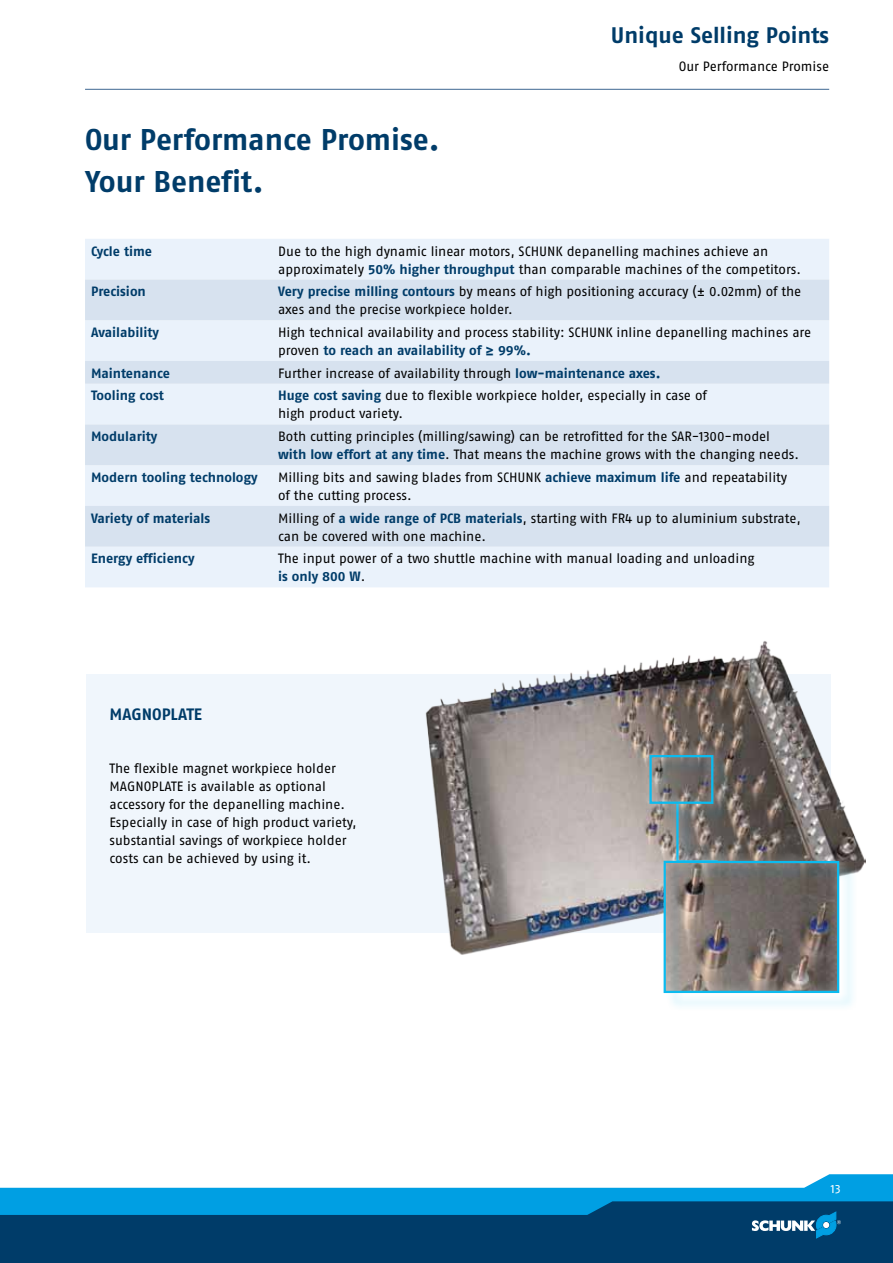
<style>
.page{position:relative;width:893px;height:1263px;background:#fff}
.page>*{position:absolute;margin:0;border:0;box-sizing:border-box;transform-origin:0 0}
.t1{font:700 30px/41.7px "SCHUNK Fago Pro";letter-spacing:-.005em;color:#003c69}
.t2{font:700 22.5px "SCHUNK Fago Pro";color:#003c69}
.t3{font:700 16.5px "SCHUNK Fago Pro";color:#003c69}
.t4{font:13.5px/18px "SCHUNK Fago Pro";color:#000}
.t5{font:700 13.5px "SCHUNK Fago Pro";color:#003c69}
.t6{font:12px "SCHUNK Fago Pro";color:#fff}
.s1{font-weight:700;color:#003c69}
</style>
<div class="page">
<div style="left:0;top:1193px;width:893px;height:70px;background:#003c69"></div>
<svg style="left:0;top:1174px;width:893px;height:64px"></svg>
<hr style="left:85px;top:89px;width:744px;height:1px;background:#3f6892">
<div style="left:85px;top:239px;width:744px;height:348px;background:#eaf2fb"></div>
<svg style="left:85px;top:279px;width:744px;height:268px;background:#dfe9f4"></svg>
<div style="left:86px;top:674px;width:744px;height:259px;background:#f0f6fc"></div>
<img style="left:425px;top:641px;width:440px;height:314px">
<div style="left:679px;top:806px;width:57px;height:75px;background:#0bbbef;opacity:.29"></div>
<div style="left:666px;top:795px;width:60px;height:77px;background:#fff;opacity:.75"></div>
<div style="left:652px;top:757px;width:80px;height:66px;background:#0bbbef;opacity:.29"></div>
<div style="left:640px;top:745px;width:83px;height:68px;background:#fff;opacity:.75"></div>
<svg style="left:648px;top:754px;width:72px;height:110px;background:#788182"></svg>
<div style="left:666px;top:863px;width:192px;height:148px;background:#f5fcfe"></div>
<div style="left:654px;top:851px;width:195px;height:152px;background:#fff;opacity:.75"></div>
<div style="left:664px;top:861px;width:175px;height:132px;border:2px solid #0bbbef"></div>
<h2 class="t2" style="left:611px;top:22px;width:220px">Unique Selling Points</h2>
<h1 class="t1" style="left:85px;top:119px;width:356px">Our Performance Promise.<br>Your Benefit.</h1>
<p class="t4" style="left:679px;top:57px;width:152px">Our Performance Promise</p>
<p class="t5" style="left:91px;top:243px;width:63px">Cycle time</p>
<p class="t4" style="left:278px;top:242px;width:524px">Due to the high dynamic linear motors, SCHUNK depanelling machines achieve an approximately <span class="s1">50% higher throughput</span> than comparable machines of the competitors.</p>
<p class="t5" style="left:91px;top:283px;width:56px">Precision</p>
<p class="t4" style="left:278px;top:282px;width:525px"><span class="s1">Very precise milling contours</span> by means of high positioning accuracy (± 0.02mm) of the axes and the precise workpiece holder.</p>
<p class="t5" style="left:91px;top:324px;width:69px">Availability</p>
<p class="t4" style="left:278px;top:323px;width:535px">High technical availability and process stability: SCHUNK inline depanelling machines are proven <span class="s1">to reach an availability of ≥ 99%.</span></p>
<p class="t5" style="left:91px;top:365px;width:80px">Maintenance</p>
<p class="t4" style="left:278px;top:364px;width:384px">Further increase of availability through <span class="s1">low-maintenance axes.</span></p>
<p class="t5" style="left:91px;top:388px;width:74px">Tooling cost</p>
<p class="t4" style="left:278px;top:387px;width:430px"><span class="s1">Huge cost saving</span> due to flexible workpiece holder, especially in case of high product variety.</p>
<p class="t5" style="left:91px;top:428px;width:68px">Modularity</p>
<p class="t4" style="left:278px;top:427px;width:522px">Both cutting principles (milling/sawing) can be retrofitted for the SAR-1300-model <span class="s1">with low effort at any time</span>. That means the machine grows with the changing needs.</p>
<p class="t5" style="left:91px;top:469px;width:168px">Modern tooling technology</p>
<p class="t4" style="left:278px;top:468px;width:511px">Milling bits and sawing blades from SCHUNK <span class="s1">achieve maximum life</span> and repeatability of the cutting process.</p>
<p class="t5" style="left:91px;top:510px;width:121px">Variety of materials</p>
<p class="t4" style="left:278px;top:509px;width:524px">Milling of <span class="s1">a wide range of PCB materials</span>, starting with FR4 up to aluminium substrate, can be covered with one machine.</p>
<p class="t5" style="left:91px;top:550px;width:105px">Energy efficiency</p>
<p class="t4" style="left:278px;top:550px;width:478px">The input power of a two shuttle machine with manual loading and unloading <span class="s1">is only 800 W</span>.</p>
<p class="t3" style="left:109px;top:704px;width:94px">MAGNOPLATE</p>
<p class="t4" style="left:109px;top:759px;width:249px">The flexible magnet workpiece holder MAGNOPLATE is available as optional accessory for the depanelling machine.<br>Especially in case of high product variety, substantial savings of workpiece holder costs can be achieved by using it.</p>
<p class="t6" style="left:831px;top:1181px;width:11px">13</p>
</div>
